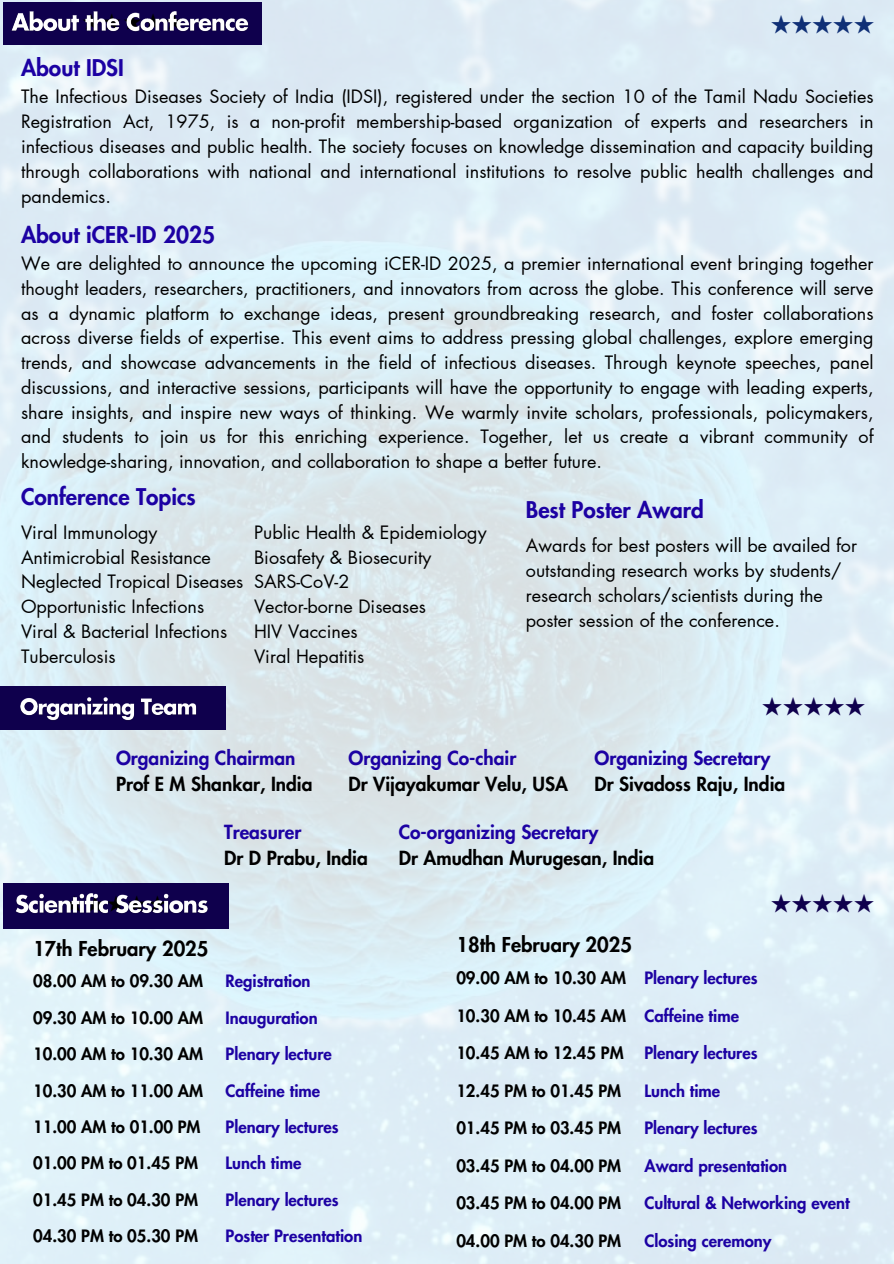
<style>
.page{position:relative;width:894px;height:1264px;background:#fff}
.page>*{position:absolute;margin:0;border:0;box-sizing:border-box;transform-origin:0 0}
.t1{font:800 22.5px "Futura LT Pro";color:#1c01a3}
.t2{font:20.7px "Wen Quan Yi Micro Hei";color:#000}
.t3{font:20.7px "Noto Sans CJ Ksc";color:#0f004d}
.t4{font:700 20.7px "Noto Sans CJ Ksc";color:#0f2f76}
.t5{font:800 20.1px "Futura LT Pro";color:#000}
.t6{font:800 19.05px/26.4px "Futura LT Pro";color:#000}
.t7{font:18px/24.8px "Futura LT Pro";color:#000;text-align:justify}
.t8{font:800 16.65px "Futura LT Pro";color:#000}
.t9{font:800 16.65px "Futura LT Pro";color:#1c01a3}
.s1{color:#1c01a3}
</style>
<div class="page">
<img style="left:0;top:0;width:893px;height:1263px">
<div style="left:3px;top:2px;width:259px;height:43px;background:#0f004d"></div>
<img style="left:11px;top:11px;width:238px;height:21px">
<div style="left:3px;top:883px;width:226px;height:45px;background:#0f004d"></div>
<img style="left:16px;top:893px;width:192px;height:21px">
<div style="left:0;top:686px;width:226px;height:44px;background:#0f004d"></div>
<img style="left:20px;top:697px;width:177px;height:23px">
<p class="t2" style="left:81px;top:10px;width:105px">★★★★★</p>
<p class="t4" style="left:770px;top:8px;width:105px">★★★★★</p>
<p class="t1" style="left:21px;top:58px;width:104px">About IDSI</p>
<p class="t7" style="left:21px;top:85px;width:853px">The Infectious Diseases Society of India (IDSI), registered under the section 10 of the Tamil Nadu Societies Registration Act, 1975, is a non-profit membership-based organization of experts and researchers in infectious diseases and public health. The society focuses on knowledge dissemination and capacity building through collaborations with national and international institutions to resolve public health challenges and pandemics.</p>
<p class="t1" style="left:21px;top:224px;width:195px">About iCER-ID 2025</p>
<p class="t7" style="left:21px;top:252px;width:853px">We are delighted to announce the upcoming iCER-ID 2025, a premier international event bringing together thought leaders, researchers, practitioners, and innovators from across the globe. This conference will serve as a dynamic platform to exchange ideas, present groundbreaking research, and foster collaborations across diverse fields of expertise. This event aims to address pressing global challenges, explore emerging trends, and showcase advancements in the field of infectious diseases. Through keynote speeches, panel discussions, and interactive sessions, participants will have the opportunity to engage with leading experts, share insights, and inspire new ways of thinking. We warmly invite scholars, professionals, policymakers, and students to join us for this enriching experience. Together, let us create a vibrant community of knowledge-sharing, innovation, and collaboration to shape a better future.</p>
<p class="t1" style="left:21px;top:486px;width:176px">Conference Topics</p>
<h1 class="t7" style="left:21px;top:520px;width:138px">Viral Immunology</h1>
<p class="t7" style="left:21px;top:545px;width:191px">Antimicrobial Resistance</p>
<p class="t7" style="left:21px;top:570px;width:224px">Neglected Tropical Diseases</p>
<p class="t7" style="left:21px;top:595px;width:185px">Opportunistic Infections</p>
<p class="t7" style="left:21px;top:619px;width:208px">Viral &amp; Bacterial Infections</p>
<p class="t7" style="left:21px;top:644px;width:96px">Tuberculosis</p>
<p class="t7" style="left:254px;top:520px;width:234px">Public Health &amp; Epidemiology</p>
<p class="t7" style="left:254px;top:545px;width:179px">Biosafety &amp; Biosecurity</p>
<p class="t7" style="left:254px;top:570px;width:97px">SARS-CoV-2</p>
<p class="t7" style="left:254px;top:595px;width:173px">Vector-borne Diseases</p>
<p class="t7" style="left:254px;top:619px;width:105px">HIV Vaccines</p>
<p class="t7" style="left:254px;top:644px;width:112px">Viral Hepatitis</p>
<p class="t1" style="left:525px;top:499px;width:179px">Best Poster Award</p>
<h1 class="t7" style="left:525px;top:534px;width:332px;text-align:left">Awards for best posters will be availed for outstanding research works by students/ research scholars/scientists during the poster session of the conference.</h1>
<h3 class="t3" style="left:761px;top:689px;width:105px">★★★★★</h3>
<h3 class="t6" style="left:116px;top:745px;width:198px"><span class="s1">Organizing Chairman<br></span>Prof E M Shankar, India</h3>
<h3 class="t6" style="left:348px;top:745px;width:221px"><span class="s1">Organizing Co-chair<br></span>Dr Vijayakumar Velu, USA</h3>
<h3 class="t6" style="left:594px;top:745px;width:192px"><span class="s1">Organizing Secretary<br></span>Dr Sivadoss Raju, India</h3>
<h3 class="t6" style="left:224px;top:819px;width:145px"><span class="s1">Treasurer<br></span>Dr D Prabu, India</h3>
<h3 class="t6" style="left:398px;top:819px;width:257px"><span class="s1">Co-organizing Secretary<br></span>Dr Amudhan Murugesan, India</h3>
<p class="t2" style="left:64px;top:891px;width:105px">★★★★★</p>
<p class="t3" style="left:770px;top:886px;width:105px">★★★★★</p>
<h2 class="t5" style="left:33px;top:939px;width:177px">17th February 2025</h2>
<h2 class="t8" style="left:33px;top:973px;width:171px">08.00 AM to 09.30 AM</h2>
<h2 class="t8" style="left:33px;top:1010px;width:171px">09.30 AM to 10.00 AM</h2>
<h2 class="t8" style="left:33px;top:1046px;width:171px">10.00 AM to 10.30 AM</h2>
<h2 class="t8" style="left:33px;top:1082px;width:171px">10.30 AM to 11.00 AM</h2>
<p class="t8" style="left:33px;top:1119px;width:169px">11.00 AM to 01.00 PM</p>
<h2 class="t8" style="left:33px;top:1155px;width:166px">01.00 PM to 01.45 PM</h2>
<h3 class="t8" style="left:33px;top:1192px;width:166px">01.45 PM to 04.30 PM</h3>
<h3 class="t8" style="left:33px;top:1228px;width:166px">04.30 PM to 05.30 PM</h3>
<h3 class="t5" style="left:456px;top:935px;width:177px">18th February 2025</h3>
<h3 class="t8" style="left:456px;top:970px;width:171px">09.00 AM to 10.30 AM</h3>
<h3 class="t8" style="left:456px;top:1007px;width:171px">10.30 AM to 10.45 AM</h3>
<h3 class="t8" style="left:456px;top:1045px;width:169px">10.45 AM to 12.45 PM</h3>
<h3 class="t8" style="left:456px;top:1082px;width:166px">12.45 PM to 01.45 PM</h3>
<h3 class="t8" style="left:456px;top:1120px;width:166px">01.45 PM to 03.45 PM</h3>
<p class="t8" style="left:456px;top:1158px;width:166px">03.45 PM to 04.00 PM</p>
<h2 class="t8" style="left:456px;top:1195px;width:166px">03.45 PM to 04.00 PM</h2>
<h3 class="t8" style="left:456px;top:1233px;width:166px">04.00 PM to 04.30 PM</h3>
<h3 class="t9" style="left:644px;top:970px;width:114px">Plenary lectures</h3>
<h3 class="t9" style="left:644px;top:1007px;width:96px">Caffeine time</h3>
<h3 class="t9" style="left:644px;top:1045px;width:114px">Plenary lectures</h3>
<h3 class="t9" style="left:644px;top:1082px;width:77px">Lunch time</h3>
<h3 class="t9" style="left:644px;top:1120px;width:114px">Plenary lectures</h3>
<h3 class="t9" style="left:644px;top:1158px;width:144px">Award presentation</h3>
<h3 class="t9" style="left:644px;top:1195px;width:207px">Cultural &amp; Networking event</h3>
<h3 class="t9" style="left:644px;top:1233px;width:128px">Closing ceremony</h3>
<h3 class="t9" style="left:225px;top:973px;width:86px">Registration</h3>
<h3 class="t9" style="left:225px;top:1010px;width:94px">Inauguration</h3>
<h3 class="t9" style="left:225px;top:1046px;width:108px">Plenary lecture</h3>
<h3 class="t9" style="left:225px;top:1082px;width:96px">Caffeine time</h3>
<h3 class="t9" style="left:225px;top:1119px;width:114px">Plenary lectures</h3>
<h3 class="t9" style="left:225px;top:1155px;width:77px">Lunch time</h3>
<h3 class="t9" style="left:225px;top:1192px;width:114px">Plenary lectures</h3>
<h3 class="t9" style="left:225px;top:1228px;width:138px">Poster Presentation</h3>
</div>
